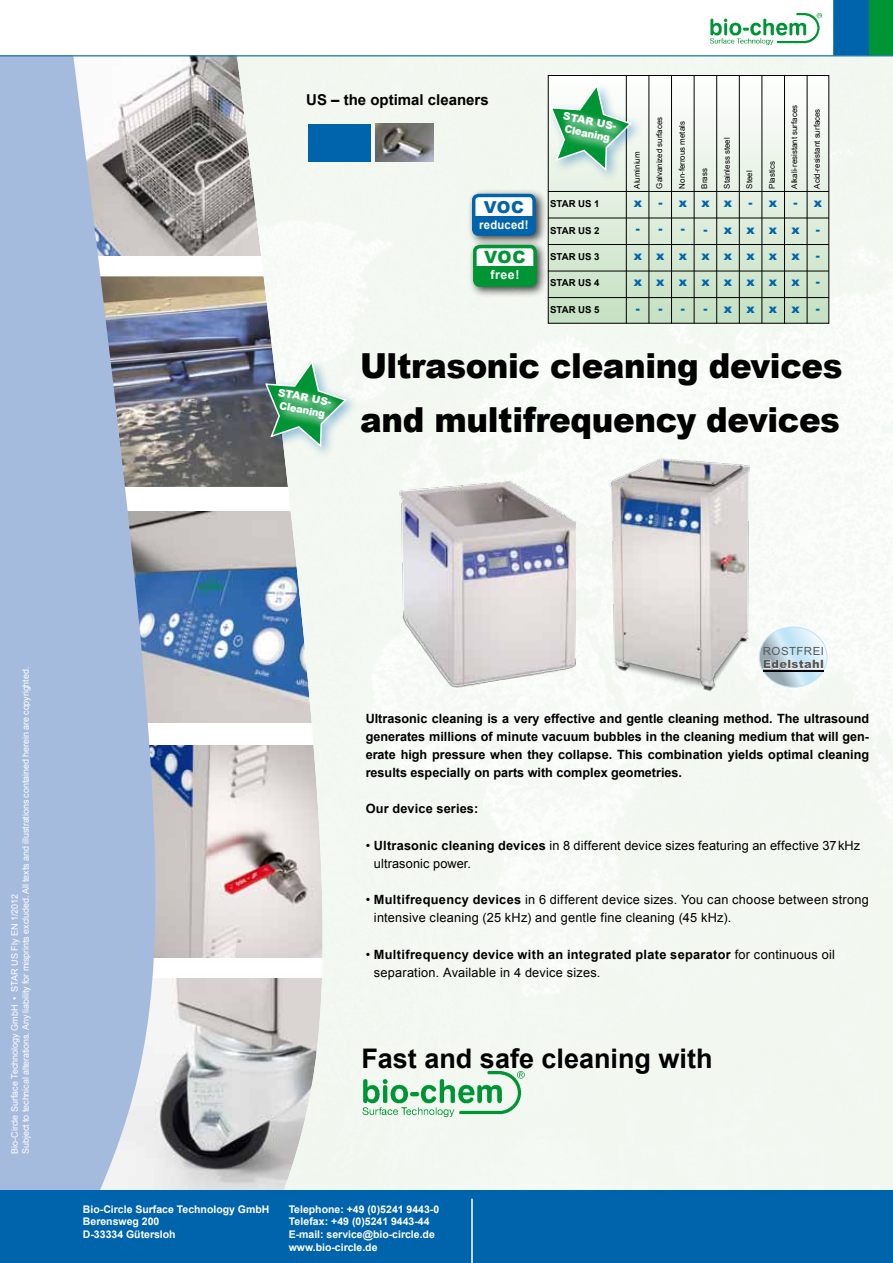
<style>
.page{position:relative;width:893px;height:1263px;background:#fff}
.page>*{position:absolute;margin:0;border:0;box-sizing:border-box;transform-origin:0 0}
.t1{font:900 34.5px/54.4px "Arial";letter-spacing:-.01em;color:#000;scale:.94 1}
.t2{font:700 27px "Arial";color:#000}
.t3{font:900 16.95px "Arial";color:#009534}
.t4{font:900 16.5px "Arial";color:#0064ad}
.t5{font:700 15px "Arial";color:#000}
.t6{font:12.75px/18.1px "Arial";letter-spacing:.015em;color:#000}
.t7{font:700 12.75px/18.1px "Arial";color:#000;text-align:justify}
.t8{font:900 12.45px/26.4px "Arial";color:#0064ad}
.t9{font:700 12.3px "Arial";color:#fff}
.t10{font:700 12px "Arial";letter-spacing:.02em;color:#fff;scale:.94 1}
.t11{font:900 11.55px "Arial";letter-spacing:.025em;color:#58585a}
.t12{font:11.25px "Arial";letter-spacing:.03em;color:#58585a}
.t13{font:700 10.5px/12.6px "Arial";color:#fff}
.t14{font:900 10.5px/12.6px "Arial";color:#fff;text-align:center}
.t15{font:700 9.6px "Arial";color:#000}
.t16{font:9px/10.8px "Arial";letter-spacing:-.01em;color:#fff}
.t17{font:7.95px "Arial";color:#000}
.s1{font-weight:700}
</style>
<div class="page">
<img style="left:186px;top:56px;width:49px;height:199px">
<img style="left:186px;top:276px;width:49px;height:211px">
<img style="left:186px;top:512px;width:49px;height:211px">
<img style="left:186px;top:745px;width:49px;height:213px">
<img style="left:186px;top:978px;width:49px;height:212px">
<img style="left:235px;top:56px;width:658px;height:1134px">
<svg style="left:0;top:56px;width:186px;height:1134px;background:#a9b8d0"></svg>
<img style="left:361px;top:1071px;width:166px;height:46px">
<div style="left:0;top:1190px;width:893px;height:73px;background:#0064ad"></div>
<hr style="left:471px;top:1199px;width:2px;height:64px;background:#fff">
<img style="left:710px;top:14px;width:113px;height:31px">
<hr style="left:0;top:55px;width:893px;height:1px;background:#0064ad">
<svg style="left:833px;top:0;width:60px;height:55px;background:#00787c"></svg>
<svg style="left:550px;top:77px;width:277px;height:245px"></svg>
<div style="left:548px;top:75px;width:281px;height:249px;border:1px solid #000"></div>
<hr style="left:626px;top:76px;width:1px;height:248px;background:#000">
<hr style="left:649px;top:76px;width:1px;height:248px;background:#000">
<hr style="left:671px;top:76px;width:1px;height:248px;background:#000">
<hr style="left:694px;top:76px;width:1px;height:248px;background:#000">
<hr style="left:716px;top:76px;width:1px;height:248px;background:#000">
<hr style="left:739px;top:76px;width:1px;height:248px;background:#000">
<hr style="left:762px;top:76px;width:1px;height:248px;background:#000">
<hr style="left:784px;top:76px;width:1px;height:248px;background:#000">
<hr style="left:807px;top:76px;width:1px;height:248px;background:#000">
<div style="left:547px;top:80px;width:97px;height:103px;background:#0064ad;opacity:.4"></div>
<svg style="left:549px;top:83px;width:84px;height:90px"></svg>
<div style="left:560px;top:109px;width:68px;height:46px;background:#fff;opacity:.95"></div>
<hr style="left:548px;top:218px;width:281px;height:1px;background:#000">
<hr style="left:548px;top:244px;width:281px;height:1px;background:#000">
<hr style="left:548px;top:271px;width:281px;height:1px;background:#000">
<hr style="left:548px;top:297px;width:281px;height:1px;background:#000">
<hr style="left:548px;top:191px;width:281px;height:1px;background:#000">
<div style="left:467px;top:188px;width:80px;height:58px;background:#000;opacity:.75"></div>
<div style="left:474px;top:195px;width:60px;height:39px;background:#fff;border-radius:5px"></div>
<div style="left:472px;top:194px;width:64px;height:42px;border:3px solid #0064ad;border-radius:5px"></div>
<div style="left:474px;top:216px;width:60px;height:17px;background:#0064ad"></div>
<img style="left:375px;top:124px;width:58px;height:38px">
<div style="left:309px;top:124px;width:62px;height:38px;background:#0064ad"></div>
<div style="left:468px;top:240px;width:80px;height:58px;background:#000;opacity:.75"></div>
<div style="left:475px;top:247px;width:60px;height:38px;background:#fff;border-radius:5px"></div>
<div style="left:473px;top:245px;width:64px;height:42px;border:4px solid #009534;border-radius:5px"></div>
<div style="left:475px;top:267px;width:60px;height:17px;background:#009534"></div>
<img style="left:574px;top:433px;width:229px;height:269px">
<img style="left:370px;top:468px;width:205px;height:225px">
<svg style="left:759px;top:627px;width:68px;height:60px"></svg>
<div style="left:261px;top:357px;width:98px;height:102px;background:#0064ad;opacity:.4"></div>
<svg style="left:264px;top:360px;width:84px;height:89px"></svg>
<div style="left:275px;top:385px;width:68px;height:46px;background:#fff;opacity:.95"></div>
<p class="t5" style="left:306px;top:90px;width:184px">US – the optimal cleaners</p>
<p class="t4" style="left:484px;top:195px;width:42px">VOC</p>
<p class="t10" style="left:479px;top:216px;width:54px">reduced!</p>
<h3 class="t3" style="left:484px;top:245px;width:43px">VOC</h3>
<p class="t9" style="left:490px;top:267px;width:31px">free!</p>
<p class="t14" style="left:565px;top:109px;width:57px;rotate:11deg">STAR US-<br>Cleaning</p>
<p class="t15" style="left:550px;top:197px;width:51px">STAR US 1</p>
<p class="t15" style="left:550px;top:224px;width:51px">STAR US 2</p>
<p class="t15" style="left:550px;top:250px;width:51px">STAR US 3</p>
<p class="t15" style="left:550px;top:277px;width:51px">STAR US 4</p>
<p class="t15" style="left:550px;top:303px;width:51px">STAR US 5</p>
<p class="t17" style="left:632px;top:189px;width:38px;rotate:-90deg">Aluminium</p>
<p class="t17" style="left:654px;top:189px;width:73px;rotate:-90deg">Galvanized surfaces</p>
<p class="t17" style="left:677px;top:189px;width:69px;rotate:-90deg">Non-ferrous metals</p>
<p class="t17" style="left:699px;top:189px;width:22px;rotate:-90deg">Brass</p>
<p class="t17" style="left:722px;top:189px;width:52px;rotate:-90deg">Stainless steel</p>
<p class="t17" style="left:744px;top:189px;width:20px;rotate:-90deg">Steel</p>
<p class="t17" style="left:767px;top:189px;width:29px;rotate:-90deg">Plastics</p>
<p class="t17" style="left:789px;top:189px;width:85px;rotate:-90deg">Alkali-resistant surfaces</p>
<p class="t17" style="left:812px;top:189px;width:81px;rotate:-90deg">Acid-resistant surfaces</p>
<p class="t8" style="left:634px;top:189px;width:10px">x - x x -</p>
<p class="t8" style="left:656px;top:189px;width:10px">- - x x -</p>
<p class="t8" style="left:679px;top:189px;width:10px">x - x x -</p>
<p class="t8" style="left:701px;top:189px;width:10px">x - x x -</p>
<p class="t8" style="left:724px;top:189px;width:10px;text-align:justify">x x x x x</p>
<p class="t8" style="left:746px;top:189px;width:10px">- x x x x</p>
<p class="t8" style="left:769px;top:189px;width:10px;text-align:justify">x x x x x</p>
<p class="t8" style="left:791px;top:189px;width:10px">- x x x x</p>
<p class="t8" style="left:814px;top:189px;width:10px">x - - - -</p>
<p class="t14" style="left:279px;top:385px;width:57px;rotate:11deg">STAR US-<br>Cleaning</p>
<h1 class="t1" style="left:360px;top:337px;width:515px">Ultrasonic cleaning devices and multifrequency devices</h1>
<p class="t16" style="left:9px;top:1154px;width:488px;rotate:-90deg">Bio-Circle Surface Technology GmbH • STAR US Fly EN 1/2012<br>Subject to technical alterations. Any liability for misprints excluded. All texts and illustrations contained herein are copyrighted.</p>
<p class="t12" style="left:763px;top:643px;width:62px">ROSTFREI</p>
<p class="t11" style="left:763px;top:656px;width:62px">Edelstahl</p>
<p class="t7" style="left:366px;top:709px;width:505px">Ultrasonic cleaning is a very effective and gentle cleaning method. The ultrasound generates millions of minute vacuum bubbles in the cleaning medium that will gen&shy;erate high pressure when they collapse. This combination yields optimal cleaning results especially on parts with complex geometries.</p>
<p class="t7" style="left:366px;top:800px;width:114px">Our device series:</p>
<p class="t6" style="left:374px;top:836px;width:488px;text-indent:-8px">• <span class="s1">Ultrasonic cleaning devices</span> in 8 different device sizes featuring an effective 37kHz ultrasonic power.</p>
<p class="t6" style="left:374px;top:891px;width:496px;text-indent:-8px">• <span class="s1">Multifrequency devices</span> in 6 different device sizes. You can choose between strong intensive cleaning (25 kHz) and gentle fine cleaning (45 kHz).</p>
<p class="t6" style="left:374px;top:945px;width:462px;text-indent:-8px">• <span class="s1">Multifrequency device with an integrated plate separator</span> for continuous oil separation. Available in 4 device sizes.</p>
<h2 class="t2" style="left:361px;top:1040px;width:353px">Fast and safe cleaning with</h2>
<p class="t13" style="left:83px;top:1203px;width:188px">Bio-Circle Surface Technology GmbH<br>Berensweg 200<br>D-33334 Gütersloh</p>
<p class="t13" style="left:289px;top:1203px;width:152px">Telephone: +49 (0)5241 9443-0<br>Telefax: +49 (0)5241 9443-44<br>E-mail: service@bio-circle.de www.bio-circle.de</p>
</div>
